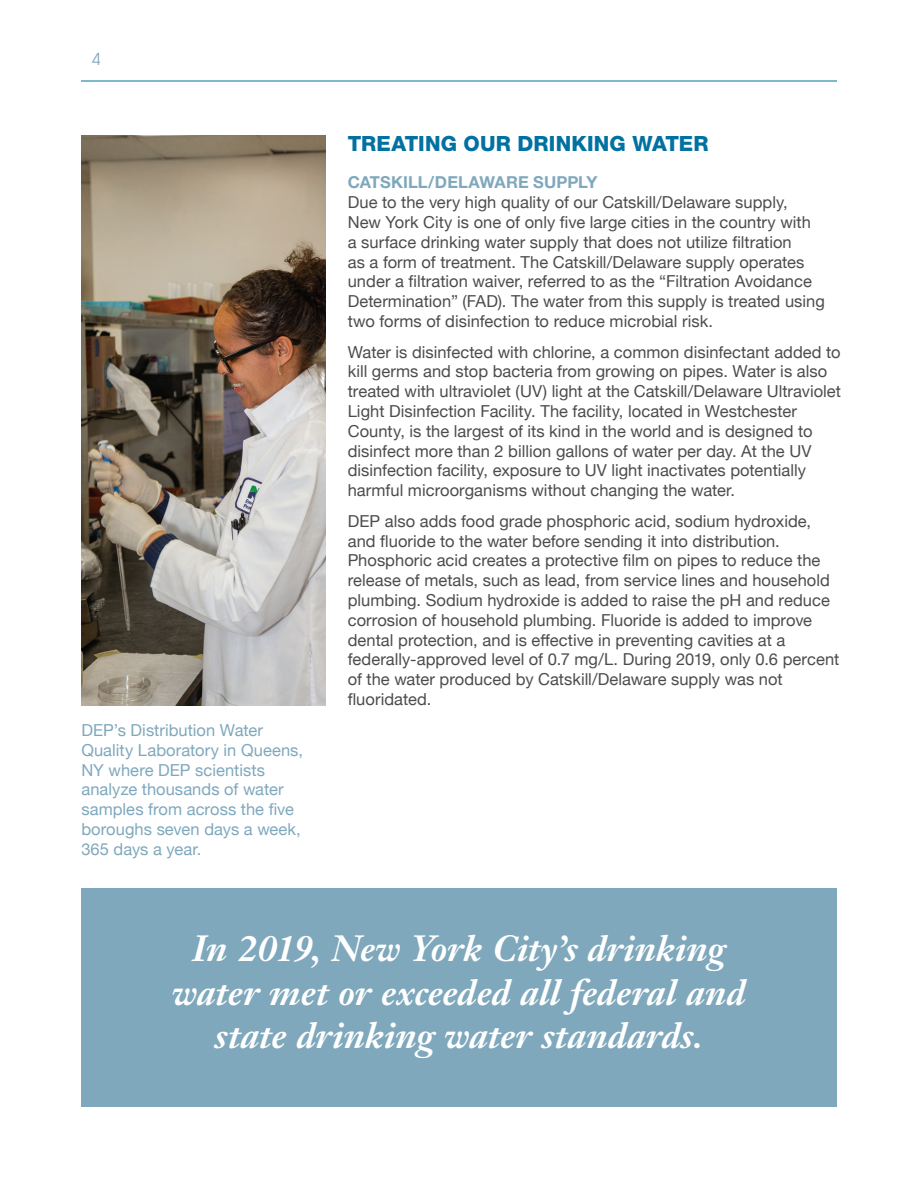
<style>
.page{position:relative;width:918px;height:1188px;background:#fff}
.page>*{position:absolute;margin:0;border:0;box-sizing:border-box;transform-origin:0 0}
.t1{font:italic 700 36px/43.2px "Janson Text";color:#fff;text-align:center}
.Header-1{font:800 21px "Helvetica Neue";letter-spacing:.005em;color:#0071a1}
.Body{font:16.5px/19.8px "Helvetica Neue";color:#4b4c4d}
.t2{font:16.5px/19.8px "Helvetica Neue";letter-spacing:.005em;color:#7fa8bc}
.Header-2{font:700 16.5px "Helvetica Neue";letter-spacing:.005em;color:#7fa8bc}
.t3{font:16.5px "Avant Garde";color:#7fa8bc;scale:.91 1}
</style>
<div class="page">
<hr style="left:81px;top:81px;width:756px;height:1px;background:#0071a1">
<img style="left:81px;top:135px;width:244px;height:570px">
<div style="left:81px;top:889px;width:756px;height:218px;background:#7fa8bc"></div>
<p class="t3" style="left:92px;top:50px;width:11px">4</p>
<p class="t2" style="left:81px;top:721px;width:223px">DEP’s Distribution Water<br>Quality Laboratory in Queens,<br>NY where DEP scientists analyze thousands of water samples from across the five boroughs seven days a week,<br>365 days a year.</p>
<p class="Header-1" style="left:348px;top:131px;width:362px">TREATING OUR DRINKING WATER</p>
<p class="Header-2" style="left:348px;top:172px;width:251px">CATSKILL/DELAWARE SUPPLY</p>
<p class="Body" style="left:348px;top:193px;width:479px">Due to the very high quality of our Catskill/Delaware supply, New York City is one of only five large cities in the country with<br>a surface drinking water supply that does not utilize filtration<br>as a form of treatment. The Catskill/Delaware supply operates under a filtration waiver, referred to as the “Filtration Avoidance Determination” (FAD). The water from this supply is treated using two forms of disinfection to reduce microbial risk.</p>
<p class="Body" style="left:348px;top:343px;width:495px">Water is disinfected with chlorine, a common disinfectant added to kill germs and stop bacteria from growing on pipes. Water is also treated with ultraviolet (UV) light at the Catskill/Delaware Ultraviolet Light Disinfection Facility. The facility, located in Westchester County, is the largest of its kind in the world and is designed to disinfect more than 2 billion gallons of water per day. At the UV disinfection facility, exposure to UV light inactivates potentially harmful microorganisms without changing the water.</p>
<p class="Body" style="left:348px;top:512px;width:493px">DEP also adds food grade phosphoric acid, sodium hydroxide, and fluoride to the water before sending it into distribution.<br>Phosphoric acid creates a protective film on pipes to reduce the release of metals, such as lead, from service lines and household plumbing. Sodium hydroxide is added to raise the pH and reduce corrosion of household plumbing. Fluoride is added to improve dental protection, and is effective in preventing cavities at a federally-approved level of 0.7 mg/L. During 2019, only 0.6 percent of the water produced by Catskill/Delaware supply was not fluoridated.</p>
<p class="t1" style="left:172px;top:927px;width:575px">In 2019, New York City’s drinking water met or exceeded all federal and state drinking water standards.</p>
</div>
